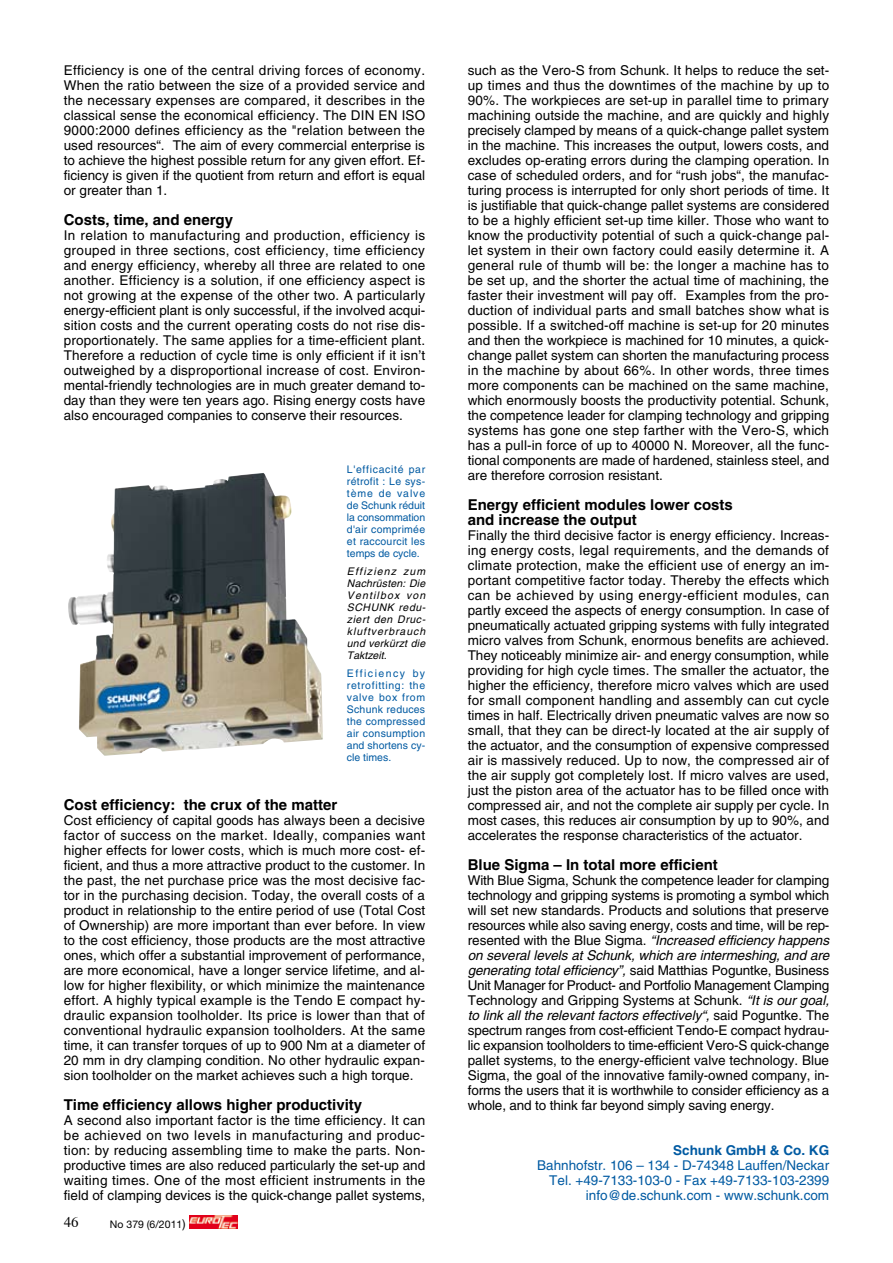
<style>
.page{position:relative;width:893px;height:1263px;background:#fff}
.page>*{position:absolute;margin:0;border:0;box-sizing:border-box;transform-origin:0 0}
.t1{font:700 15px/15px "Helvetica";color:#000}
.t2{font:13.5px/15px "Helvetica";color:#000;text-align:justify}
.t3{font:13.5px/15px "Helvetica";color:#005aa2;text-align:right}
.t4{font:700 13.5px "Helvetica";color:#005aa2}
.t5{font:10.5px/12px "Helvetica";letter-spacing:.025em;color:#005aa2;text-align:justify}
.t6{font:italic 10.5px/12px "Helvetica";letter-spacing:.055em;color:#000;text-align:justify}
.t7{font:10.5px "Helvetica Neue";color:#000}
.s1{font-size:12px}
.s2{font-style:italic}
</style>
<div class="page">
<svg style="left:189px;top:1215px;width:49px;height:13px"></svg>
<img style="left:190px;top:1215px;width:47px;height:13px">
<img style="left:68px;top:473px;width:255px;height:283px">
<p class="t2" style="left:64px;top:63px;width:363px">Efficiency is one of the central driving forces of economy.<br>When the ratio between the size of a provided service and the necessary expenses are compared, it describes in the classical sense the economical efficiency. The DI N EN I SO 9000:2000 defines efficiency as the "relation between the used resources“. The aim of every commercial enterprise is to achieve the highest possible return for any given effort. Ef&shy;ficiency is given if the quotient from return and effort is equal or greater than 1.</p>
<p class="t1" style="left:64px;top:212px;width:171px">Costs, time, and energy</p>
<p class="t2" style="left:64px;top:228px;width:363px">I n relation to manufacturing and production, efficiency is grouped in three sections, cost efficiency, time efficiency and energy efficiency, whereby all three are related to one another. Efficiency is a solution, if one efficiency aspect is not growing at the expense of the other two. A particularly energy-efficient plant is only successful, if the involved acqui&shy;sition costs and the current operating costs do not rise dis&shy;proportionately. The same applies for a time-efficient plant.<br>Therefore a reduction of cycle time is only efficient if it isn’t outweighed by a disproportional increase of cost. Environ&shy;mental-friendly technologies are in much greater demand to&shy;day than they were ten years ago. Rising energy costs have also encouraged companies to conserve their resources.</p>
<p class="t5" style="left:347px;top:463px;width:80px">L'efficacité par rétrofit : Le sys&shy;tème de valve de Schunk réduit la consommation d'air comprimée et raccourcit les temps de cycle.</p>
<p class="t6" style="left:347px;top:565px;width:80px">Effizienz zum Nachrüsten: Die Ventilbox von SCHUNK redu&shy;ziert den Druc&shy;kluftverbrauch und verkürzt die Taktzeit.</p>
<p class="t5" style="left:347px;top:667px;width:80px">Efficiency by retrofitting: the valve box from Schunk reduces the compressed air consumption and shortens cy&shy;cle times.</p>
<p class="t1" style="left:64px;top:797px;width:275px">Cost efficiency: the crux of the matter</p>
<p class="t2" style="left:64px;top:813px;width:363px">Cost efficiency of capital goods has always been a decisive factor of success on the market. I deally, companies want higher effects for lower costs, which is much more cost- ef&shy;ficient, and thus a more attractive product to the customer. I n the past, the net purchase price was the most decisive fac&shy;tor in the purchasing decision. Today, the overall costs of a product in relationship to the entire period of use (Total Cost of Ownership) are more important than ever before. I n view to the cost efficiency, those products are the most attractive ones, which offer a substantial improvement of performance, are more economical, have a longer service lifetime, and al&shy;low for higher flexibility, or which minimize the maintenance effort. A highly typical example is the Tendo E compact hy&shy;draulic expansion toolholder. Its price is lower than that of conventional hydraulic expansion toolholders. At the same time, it can transfer torques of up to 900 Nm at a diameter of 20 mm in dry clamping condition. No other hydraulic expan&shy;sion toolholder on the market achieves such a high torque.</p>
<p class="t1" style="left:64px;top:1097px;width:300px">Time efficiency allows higher productivity</p>
<p class="t2" style="left:64px;top:1113px;width:363px">A second also important factor is the time efficiency. It can be achieved on two levels in manufacturing and produc&shy;tion: by reducing assembling time to make the parts. Non&shy;productive times are also reduced particularly the set-up and waiting times. One of the most efficient instruments in the field of clamping devices is the quick-change pallet systems,</p>
<p class="t7" style="left:110px;top:1218px;width:77px">No 379 (6/2011<span class="s1">)</span></p>
<p class="t2" style="left:468px;top:63px;width:363px">such as the Vero-S from Schunk. It helps to reduce the set&shy;up times and thus the downtimes of the machine by up to 90%. The workpieces are set-up in parallel time to primary machining outside the machine, and are quickly and highly precisely clamped by means of a quick-change pallet system in the machine. This increases the output, lowers costs, and excludes op-erating errors during the clamping operation. I n case of scheduled orders, and for “rush jobs“, the manufac&shy;turing process is interrupted for only short periods of time. It is justifiable that quick-change pallet systems are considered to be a highly efficient set-up time killer. Those who want to know the productivity potential of such a quick-change pal&shy;let system in their own factory could easily determine it. A general rule of thumb will be: the longer a machine has to be set up, and the shorter the actual time of machining, the faster their investment will pay off. Examples from the pro&shy;duction of individual parts and small batches show what is possible. If a switched-off machine is set-up for 20 minutes and then the workpiece is machined for 10 minutes, a quick&shy;change pallet system can shorten the manufacturing process in the machine by about 66%. I n other words, three times more components can be machined on the same machine, which enormously boosts the productivity potential. Schunk, the competence leader for clamping technology and gripping systems has gone one step farther with the Vero-S, which has a pull-in force of up to 40000 N. Moreover, all the func&shy;tional components are made of hardened, stainless steel, and are therefore corrosion resistant.</p>
<p class="t1" style="left:468px;top:497px;width:267px">Energy efficient modules lower costs and increase the output</p>
<p class="t2" style="left:468px;top:528px;width:363px">Finally the third decisive factor is energy efficiency. I ncreas&shy;ing energy costs, legal requirements, and the demands of climate protection, make the efficient use of energy an im&shy;portant competitive factor today. Thereby the effects which can be achieved by using energy-efficient modules, can partly exceed the aspects of energy consumption. I n case of pneumatically actuated gripping systems with fully integrated micro valves from Schunk, enormous benefits are achieved.<br>They noticeably minimize air- and energy consumption, while providing for high cycle times. The smaller the actuator, the higher the efficiency, therefore micro valves which are used for small component handling and assembly can cut cycle times in half. Electrically driven pneumatic valves are now so small, that they can be direct-ly located at the air supply of the actuator, and the consumption of expensive compressed air is massively reduced. Up to now, the compressed air of the air supply got completely lost. If micro valves are used, just the piston area of the actuator has to be filled once with compressed air, and not the complete air supply per cycle. I n most cases, this reduces air consumption by up to 90%, and accelerates the response characteristics of the actuator.</p>
<p class="t1" style="left:468px;top:857px;width:252px">Blue Sigma – In total more efficient</p>
<p class="t2" style="left:468px;top:873px;width:363px">With Blue Sigma, Schunk the competence leader for clamping technology and gripping systems is promoting a symbol which will set new standards. Products and solutions that preserve resources while also saving energy, costs and time, will be rep&shy;resented with the Blue Sigma. <span class="s2">“Increased efficiency happens on several levels at Schunk, which are intermeshing, and are generating total efficiency”,</span> said Matthias Poguntke, Business Unit Manager for Product- and Portfolio Management Clamping Technology and Gripping Systems at Schunk. <span class="s2">“It is our goal, to link all the relevant factors effectively“,</span> said Poguntke. The spectrum ranges from cost-efficient Tendo-E compact hydrau&shy;lic expansion toolholders to time-efficient Vero-S quick-change pallet systems, to the energy-efficient valve technology. Blue Sigma, the goal of the innovative family-owned company, in&shy;forms the users that it is worthwhile to consider efficiency as a whole, and to think far beyond simply saving energy.</p>
<p class="t4" style="left:673px;top:1142px;width:158px">Schunk GmbH &amp; Co. KG</p>
<p class="t3" style="left:537px;top:1158px;width:293px">Bahnhofstr. 106 – 134 - D-74348 Lauffen/Neckar<br>Tel. +49-7133-103-0 - Fax +49-7133-103-2399 info@de.schunk.com - www.schunk.com</p>
</div>
